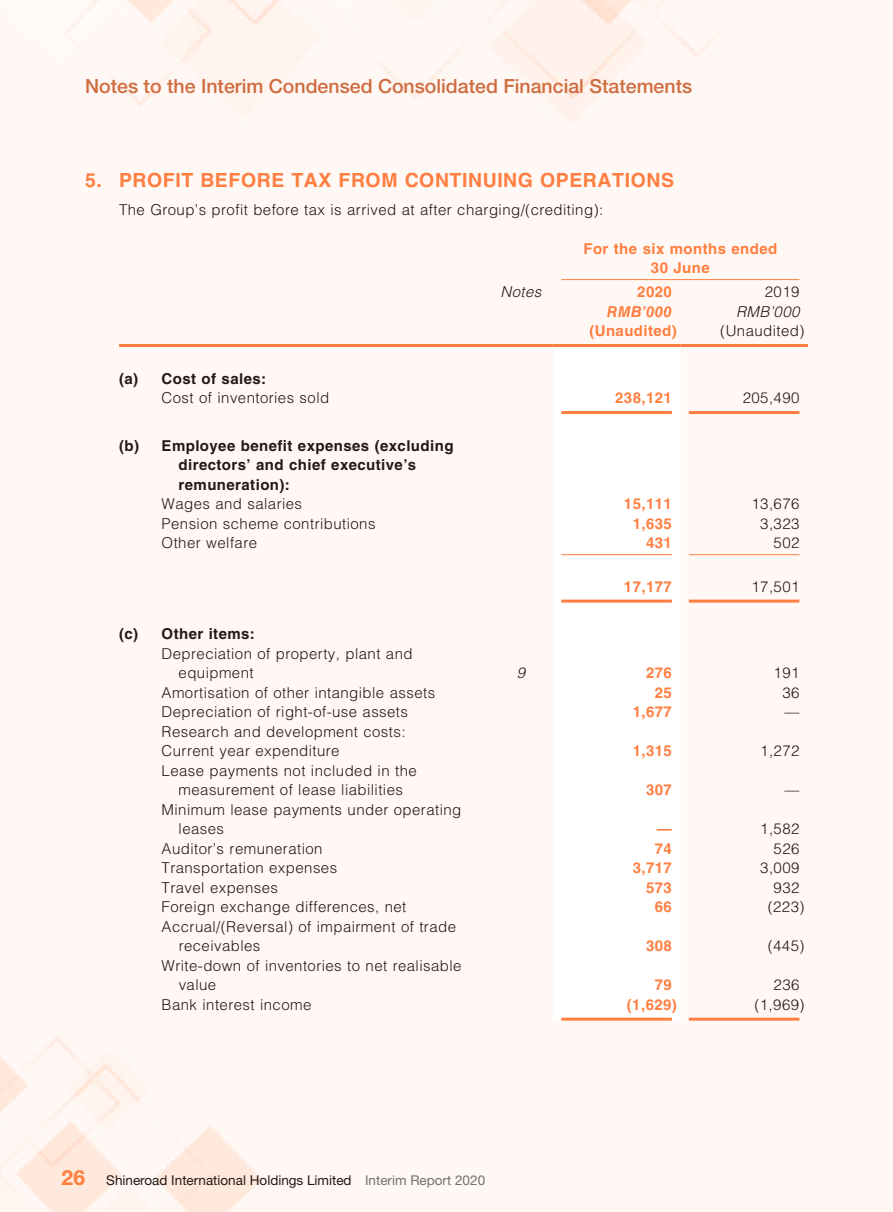
<style>
.page{position:relative;width:893px;height:1212px;background:#fff}
.page>*{position:absolute;margin:0;border:0;box-sizing:border-box;transform-origin:0 0}
.t1{font:500 19.5px "Helvetica Neue LT Std";color:#cf6c3f}
.t2{font:700 19.5px "Helvetica LT Std";letter-spacing:.03em;color:#ff7e40}
.t3{font:300 15px/19.5px "Helvetica LT Std";letter-spacing:.03em;color:#231916}
.t4{font:700 15px/19.5px "Helvetica LT Std";letter-spacing:.03em;color:#ff7e40;text-align:center}
.t5{font:700 15px/19.5px "Helvetica LT Std";letter-spacing:.03em;color:#231916}
.t6{font:italic 300 15px "Helvetica LT Std";letter-spacing:.03em;color:#231916}
.t7{font:italic 700 15px "Helvetica LT Std";letter-spacing:.03em;color:#ff7e40}
.t8{font:13.5px "Helvetica Neue LT Std";color:#231916}
.s1{font-weight:700;font-size:21px;color:#ff7e40}
.s2{color:#727272}
</style>
<div class="page">
<div style="left:0;top:0;width:808px;height:1212px;background:#fff8f5"></div>
<svg style="left:553px;top:347px;width:127px;height:674px"></svg>
<hr style="left:561px;top:279px;width:238px;height:1px;background:#ff7e40">
<hr style="left:119px;top:344px;width:370px;height:3px;background:#ff7e40">
<hr style="left:489px;top:344px;width:64px;height:3px;background:#ff7e40">
<hr style="left:553px;top:344px;width:127px;height:3px;background:#ff7e40">
<hr style="left:680px;top:344px;width:128px;height:3px;background:#ff7e40">
<hr style="left:561px;top:411px;width:111px;height:3px;background:#ff7e40">
<hr style="left:689px;top:411px;width:110px;height:3px;background:#ff7e40">
<hr style="left:561px;top:554px;width:111px;height:1px;background:#ff7e40">
<hr style="left:689px;top:554px;width:110px;height:1px;background:#ff7e40">
<hr style="left:561px;top:600px;width:111px;height:3px;background:#ff7e40">
<hr style="left:689px;top:600px;width:110px;height:3px;background:#ff7e40">
<hr style="left:561px;top:1018px;width:111px;height:3px;background:#ff7e40">
<hr style="left:689px;top:1018px;width:110px;height:3px;background:#ff7e40">
<h1 class="t1" style="left:85px;top:74px;width:609px">Notes to the Interim Condensed Consolidated Financial Statements</h1>
<h1 class="t2" style="left:85px;top:168px;width:590px">5. PROFIT BEFORE TAX FROM CONTINUING OPERATIONS</h1>
<p class="t3" style="left:119px;top:200px;width:486px">The Group’s profit before tax is arrived at after charging/(crediting):</p>
<p class="t4" style="left:583px;top:238px;width:195px">For the six months ended<br>30 June</p>
<p class="t6" style="left:500px;top:283px;width:42px">Notes</p>
<p class="t4" style="left:637px;top:282px;width:36px">2020</p>
<p class="t3" style="left:765px;top:282px;width:36px">2019</p>
<p class="t7" style="left:607px;top:302px;width:67px">RMB’000</p>
<p class="t6" style="left:736px;top:302px;width:65px">RMB’000</p>
<p class="t4" style="left:589px;top:321px;width:89px">(Unaudited)</p>
<p class="t3" style="left:720px;top:321px;width:86px">(Unaudited)</p>
<p class="t5" style="left:119px;top:369px;width:149px">(a) Cost of sales:</p>
<p class="t3" style="left:162px;top:388px;width:169px">Cost of inventories sold</p>
<p class="t4" style="left:615px;top:388px;width:58px">238,121</p>
<p class="t3" style="left:743px;top:388px;width:58px">205,490</p>
<p class="t5" style="left:179px;top:436px;width:276px;text-indent:-60px">(b) Employee benefit expenses (excluding directors’ and chief executive’s remuneration):</p>
<p class="t3" style="left:162px;top:494px;width:142px">Wages and salaries</p>
<p class="t4" style="left:624px;top:494px;width:49px">15,111</p>
<p class="t3" style="left:751px;top:494px;width:49px">13,676</p>
<p class="t3" style="left:162px;top:514px;width:215px">Pension scheme contributions</p>
<p class="t4" style="left:633px;top:514px;width:41px">1,635</p>
<p class="t3" style="left:760px;top:514px;width:41px">3,323</p>
<p class="t3" style="left:162px;top:533px;width:97px">Other welfare</p>
<p class="t4" style="left:646px;top:533px;width:27px">431</p>
<p class="t3" style="left:774px;top:533px;width:27px">502</p>
<p class="t4" style="left:624px;top:577px;width:49px">17,177</p>
<p class="t3" style="left:751px;top:577px;width:49px">17,501</p>
<p class="t5" style="left:119px;top:624px;width:137px">(c) Other items:</p>
<p class="t3" style="left:179px;top:644px;width:236px;text-indent:-17px">Depreciation of property, plant and equipment</p>
<p class="t6" style="left:517px;top:664px;width:10px">9</p>
<p class="t4" style="left:646px;top:663px;width:27px">276</p>
<p class="t3" style="left:774px;top:663px;width:27px">191</p>
<p class="t3" style="left:162px;top:683px;width:275px">Amortisation of other intangible assets</p>
<p class="t4" style="left:655px;top:683px;width:19px">25</p>
<p class="t3" style="left:782px;top:683px;width:19px">36</p>
<p class="t3" style="left:162px;top:702px;width:248px">Depreciation of right-of-use assets</p>
<p class="t4" style="left:633px;top:702px;width:41px">1,677</p>
<p class="t3" style="left:784px;top:702px;width:16px">—</p>
<p class="t3" style="left:162px;top:722px;width:245px">Research and development costs:<br>Current year expenditure</p>
<p class="t4" style="left:633px;top:741px;width:41px">1,315</p>
<p class="t3" style="left:760px;top:741px;width:41px">1,272</p>
<p class="t3" style="left:162px;top:761px;width:257px;text-align:center">Lease payments not included in the measurement of lease liabilities</p>
<p class="t3" style="left:179px;top:800px;width:284px;text-indent:-17px">Minimum lease payments under operating leases</p>
<p class="t4" style="left:646px;top:780px;width:27px">307</p>
<p class="t3" style="left:784px;top:780px;width:16px">—</p>
<p class="t4" style="left:657px;top:819px;width:16px">—</p>
<p class="t3" style="left:760px;top:819px;width:41px">1,582</p>
<p class="t3" style="left:162px;top:839px;width:162px">Auditor’s remuneration</p>
<p class="t4" style="left:655px;top:839px;width:19px">74</p>
<p class="t3" style="left:774px;top:839px;width:27px">526</p>
<p class="t3" style="left:162px;top:858px;width:177px">Transportation expenses</p>
<p class="t4" style="left:633px;top:858px;width:41px">3,717</p>
<p class="t3" style="left:760px;top:858px;width:41px">3,009</p>
<p class="t3" style="left:162px;top:878px;width:118px">Travel expenses</p>
<p class="t4" style="left:646px;top:878px;width:27px">573</p>
<p class="t3" style="left:774px;top:878px;width:27px">932</p>
<p class="t3" style="left:162px;top:897px;width:246px">Foreign exchange differences, net</p>
<p class="t4" style="left:655px;top:897px;width:19px">66</p>
<p class="t3" style="left:768px;top:897px;width:38px">(223)</p>
<p class="t3" style="left:179px;top:917px;width:279px;text-indent:-17px">Accrual/(Reversal) of impairment of trade receivables</p>
<p class="t4" style="left:646px;top:936px;width:27px">308</p>
<p class="t3" style="left:768px;top:936px;width:38px">(445)</p>
<p class="t3" style="left:179px;top:956px;width:284px;text-indent:-17px">Write-down of inventories to net realisable value</p>
<p class="t4" style="left:655px;top:975px;width:19px">79</p>
<p class="t3" style="left:774px;top:975px;width:27px">236</p>
<p class="t3" style="left:162px;top:995px;width:151px">Bank interest income</p>
<p class="t4" style="left:627px;top:995px;width:52px">(1,629)</p>
<p class="t3" style="left:754px;top:995px;width:52px">(1,969)</p>
<p class="t8" style="left:62px;top:1172px;width:425px"><span class="s1">26</span> Shineroad International Holdings Limited <span class="s2">Interim Report 2020</span></p>
</div>
